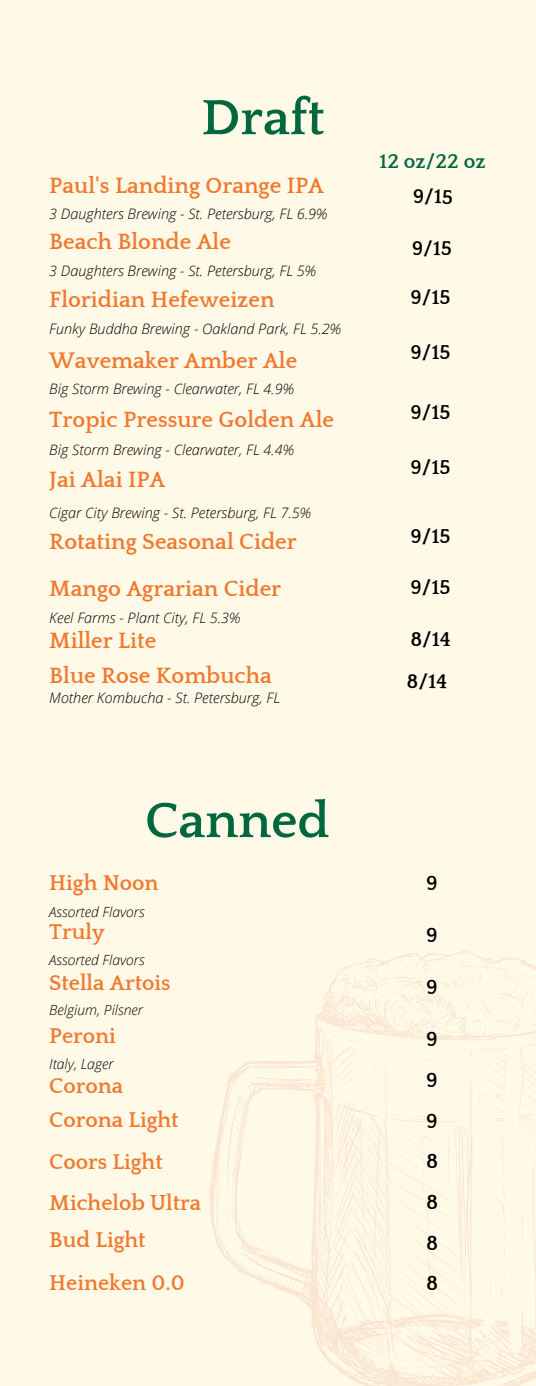
<style>
.page{position:relative;width:536px;height:1386px;background:#fffae8}
.page>*{position:absolute;margin:0;border:0;box-sizing:border-box;transform-origin:0 0}
.t1{font:700 51.62px "Quattrocento";color:#00673f}
.t2{font:700 22.75px "Quattrocento";color:#f1792f}
.t3{font:700 21.88px "Quattrocento";color:#f1792f}
.t4{font:700 21.18px/40.6px "Quattrocento";color:#000;text-align:justify}
.t5{font:700 20.65px "Quattrocento";color:#000}
.t6{font:700 20.65px "Quattrocento";color:#00673f}
.t7{font:italic 300 14.35px "Open Sans";color:#000}
.t8{font:italic 300 14px "Open Sans";color:#000}
</style>
<div class="page">
<svg style="left:209px;top:950px;width:326px;height:436px"></svg>
<h1 class="t1" style="left:201px;top:90px;width:125px">Draft</h1>
<h2 class="t2" style="left:49px;top:173px;width:276px">Paul's Landing Orange IPA</h2>
<p class="t7" style="left:49px;top:204px;width:279px">3 Daughters Brewing - St. Petersburg, FL 6.9%</p>
<p class="t2" style="left:49px;top:230px;width:183px">Beach Blonde Ale</p>
<p class="t7" style="left:49px;top:260px;width:268px">3 Daughters Brewing - St. Petersburg, FL 5%</p>
<p class="t2" style="left:49px;top:288px;width:227px">Floridian Hefeweizen</p>
<p class="t7" style="left:49px;top:318px;width:293px">Funky Buddha Brewing - Oakland Park, FL 5.2%</p>
<p class="t2" style="left:49px;top:348px;width:249px">Wavemaker Amber Ale</p>
<p class="t7" style="left:49px;top:379px;width:246px">Big Storm Brewing - Clearwater, FL 4.9%</p>
<p class="t2" style="left:49px;top:408px;width:286px">Tropic Pressure Golden Ale</p>
<p class="t7" style="left:49px;top:440px;width:246px">Big Storm Brewing - Clearwater, FL 4.4%</p>
<p class="t2" style="left:49px;top:468px;width:118px">Jai Alai IPA</p>
<p class="t7" style="left:49px;top:503px;width:263px">Cigar City Brewing - St. Petersburg, FL 7.5%</p>
<p class="t2" style="left:49px;top:529px;width:249px">Rotating Seasonal Cider</p>
<p class="t2" style="left:49px;top:577px;width:233px">Mango Agrarian Cider</p>
<p class="t7" style="left:49px;top:608px;width:192px">Keel Farms - Plant City, FL 5.3%</p>
<p class="t2" style="left:49px;top:629px;width:109px">Miller Lite</p>
<p class="t2" style="left:49px;top:663px;width:224px">Blue Rose Kombucha</p>
<p class="t7" style="left:49px;top:688px;width:232px">Mother Kombucha - St. Petersburg, FL</p>
<p class="t1" style="left:145px;top:793px;width:186px">Canned</p>
<p class="t3" style="left:49px;top:872px;width:111px">High Noon</p>
<p class="t8" style="left:49px;top:902px;width:97px">Assorted Flavors</p>
<p class="t3" style="left:49px;top:921px;width:57px">Truly</p>
<p class="t8" style="left:49px;top:950px;width:97px">Assorted Flavors</p>
<p class="t3" style="left:49px;top:971px;width:123px">Stella Artois</p>
<p class="t8" style="left:49px;top:1000px;width:95px">Belgium, Pilsner</p>
<p class="t3" style="left:49px;top:1024px;width:68px">Peroni</p>
<p class="t8" style="left:49px;top:1054px;width:66px">Italy, Lager</p>
<p class="t3" style="left:49px;top:1074px;width:75px">Corona</p>
<p class="t3" style="left:49px;top:1108px;width:131px">Corona Light</p>
<p class="t3" style="left:49px;top:1150px;width:115px">Coors Light</p>
<p class="t3" style="left:49px;top:1191px;width:153px">Michelob Ultra</p>
<h2 class="t3" style="left:49px;top:1228px;width:98px">Bud Light</h2>
<h2 class="t3" style="left:49px;top:1271px;width:137px">Heineken 0.0</h2>
<p class="t6" style="left:379px;top:151px;width:108px">12 oz/22 oz</p>
<h2 class="t5" style="left:413px;top:186px;width:42px;rotate:1deg">9/15</h2>
<h2 class="t5" style="left:412px;top:237px;width:42px;rotate:1deg">9/15</h2>
<h2 class="t5" style="left:410px;top:287px;width:42px">9/15</h2>
<h2 class="t5" style="left:410px;top:342px;width:42px">9/15</h2>
<h2 class="t5" style="left:410px;top:402px;width:42px">9/15</h2>
<h2 class="t5" style="left:410px;top:457px;width:42px">9/15</h2>
<h2 class="t5" style="left:410px;top:525px;width:42px">9/15</h2>
<h2 class="t5" style="left:410px;top:577px;width:42px">9/15</h2>
<h2 class="t5" style="left:410px;top:629px;width:42px">8/14</h2>
<h2 class="t5" style="left:407px;top:670px;width:42px;rotate:1deg">8/14</h2>
<p class="t4" style="left:426px;top:864px;width:13px">9</p>
<p class="t4" style="left:426px;top:915px;width:13px">9</p>
<p class="t4" style="left:426px;top:967px;width:13px">9</p>
<h1 class="t4" style="left:426px;top:1020px;width:14px">9<br>9<br>9<br>8<br>8<br>8<br>8</h1>
</div>
